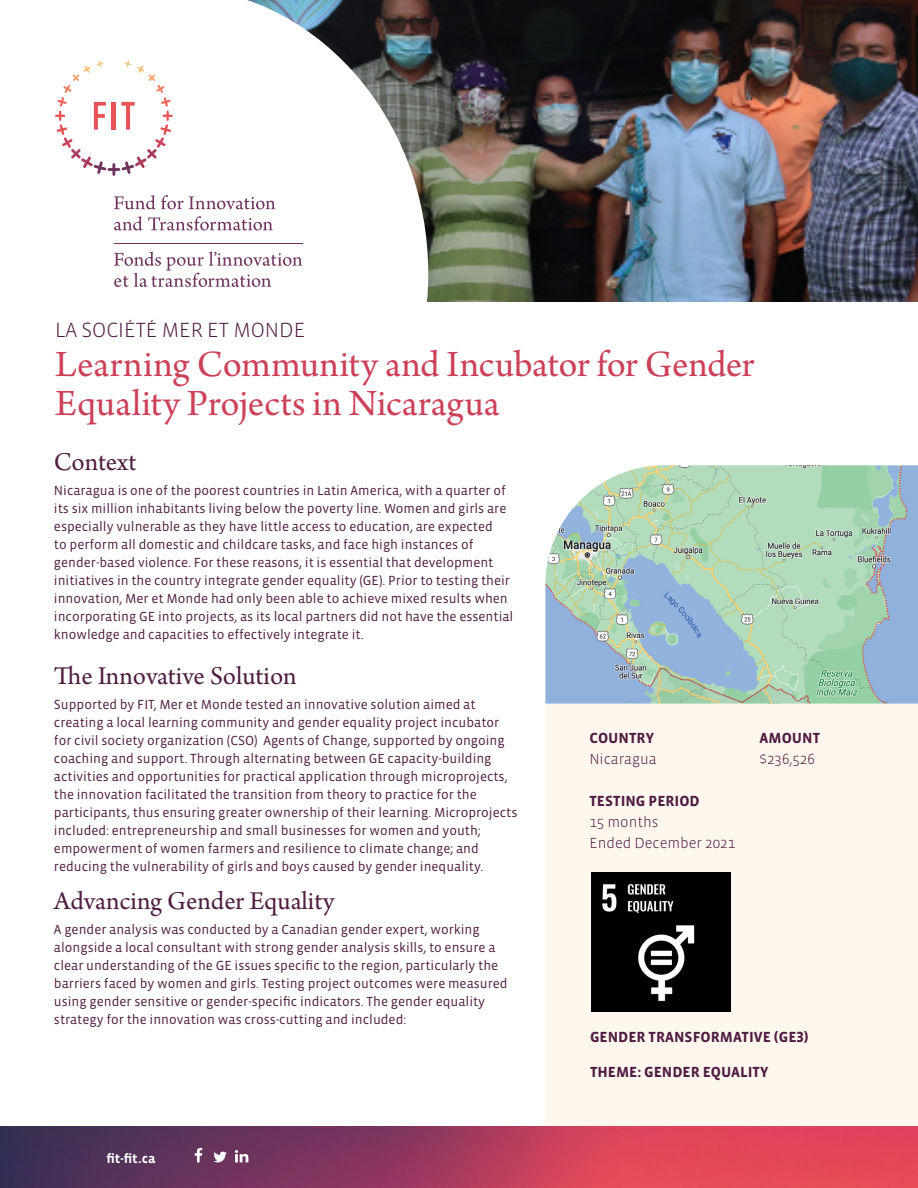
<style>
.page{position:relative;width:918px;height:1188px;background:#fff}
.page>*{position:absolute;margin:0;border:0;box-sizing:border-box;transform-origin:0 0}
.t1{font:39px/39px "Arno Pro";letter-spacing:-.005em;color:#cd4158}
.t2{font:27px "Arno Pro";color:#501d42}
.t3{font:300 21px "Vista Sans OTCE";color:#501d42}
.t4{font:700 15px "Vista Sans OTCE";color:#501d42}
.t5{font:300 15px/21px "Vista Sans OTCE";color:#501d42}
.t6{font:13.5px/18px "Vista Sans OTCE";color:#501d42}
.t7{font:700 13.5px "Vista Sans OTCE";color:#fff}
</style>
<div class="page">
<img style="left:428px;top:0;width:490px;height:302px">
<svg style="left:113px;top:0;width:315px;height:302px"></svg>
<div style="left:545px;top:704px;width:373px;height:477px;background:#fdf7ee"></div>
<img style="left:545px;top:465px;width:373px;height:239px">
<svg style="left:114px;top:195px;width:41px;height:14px"></svg>
<svg style="left:161px;top:195px;width:114px;height:14px"></svg>
<svg style="left:114px;top:216px;width:28px;height:15px"></svg>
<svg style="left:148px;top:216px;width:125px;height:14px"></svg>
<svg style="left:114px;top:252px;width:188px;height:35px"></svg>
<hr style="left:114px;top:243px;width:188px;height:1px;background:#703260">
<svg style="left:55px;top:60px;width:118px;height:116px"></svg>
<img style="left:591px;top:872px;width:139px;height:139px">
<img style="left:0;top:1126px;width:918px;height:62px">
<svg style="left:213px;top:1152px;width:14px;height:10px"></svg>
<svg style="left:195px;top:1148px;width:7px;height:14px"></svg>
<svg style="left:235px;top:1150px;width:13px;height:12px"></svg>
<h3 class="t3" style="left:55px;top:318px;width:252px">LA SOCIÉTÉ MER ET MONDE</h3>
<h1 class="t1" style="left:55px;top:347px;width:701px">Learning Community and Incubator for Gender<br>Equality Projects in Nicaragua</h1>
<h2 class="t2" style="left:54px;top:446px;width:84px">Context</h2>
<p class="t6" style="left:54px;top:481px;width:461px">Nicaragua is one of the poorest countries in Latin America, with a quarter of its six million inhabitants living below the poverty line. Women and girls are especially vulnerable as they have little access to education, are expected<br>to perform all domestic and childcare tasks, and face high instances of gender-based violence. For these reasons, it is essential that development initiatives in the country integrate gender equality (GE). Prior to testing their innovation, Mer et Monde had only been able to achieve mixed results when incorporating GE into projects, as its local partners did not have the essential knowledge and capacities to effectively integrate it.</p>
<h2 class="t2" style="left:54px;top:661px;width:244px">The Innovative Solution</h2>
<p class="t6" style="left:54px;top:696px;width:465px">Supported by FIT, Mer et Monde tested an innovative solution aimed at creating a local learning community and gender equality project incubator for civil society organization (CSO) Agents of Change, supported by ongoing coaching and support. Through alternating between GE capacity-building activities and opportunities for practical application through microprojects, the innovation facilitated the transition from theory to practice for the participants, thus ensuring greater ownership of their learning. Microprojects included: entrepreneurship and small businesses for women and youth; empowerment of women farmers and resilience to climate change; and reducing the vulnerability of girls and boys caused by gender inequality.</p>
<h2 class="t2" style="left:54px;top:886px;width:282px">Advancing Gender Equality</h2>
<p class="t6" style="left:54px;top:921px;width:455px">A gender analysis was conducted by a Canadian gender expert, working alongside a local consultant with strong gender analysis skills, to ensure a clear understanding of the GE issues specific to the region, particularly the barriers faced by women and girls. Testing project outcomes were measured using gender sensitive or gender-specific indicators. The gender equality strategy for the innovation was cross-cutting and included:</p>
<p class="t4" style="left:589px;top:729px;width:66px">COUNTRY</p>
<p class="t5" style="left:589px;top:748px;width:69px">Nicaragua</p>
<p class="t4" style="left:589px;top:792px;width:112px">TESTING PERIOD</p>
<p class="t5" style="left:589px;top:811px;width:147px">15 months<br>Ended December 2021</p>
<p class="t4" style="left:760px;top:729px;width:62px">AMOUNT</p>
<p class="t5" style="left:760px;top:748px;width:57px">$236,526</p>
<p class="t7" style="left:106px;top:1151px;width:51px">fit-fit.ca</p>
<p class="t4" style="left:590px;top:1029px;width:220px">GENDER TRANSFORMATIVE (GE3)</p>
<p class="t4" style="left:590px;top:1063px;width:180px">THEME: GENDER EQUALITY</p>
</div>
